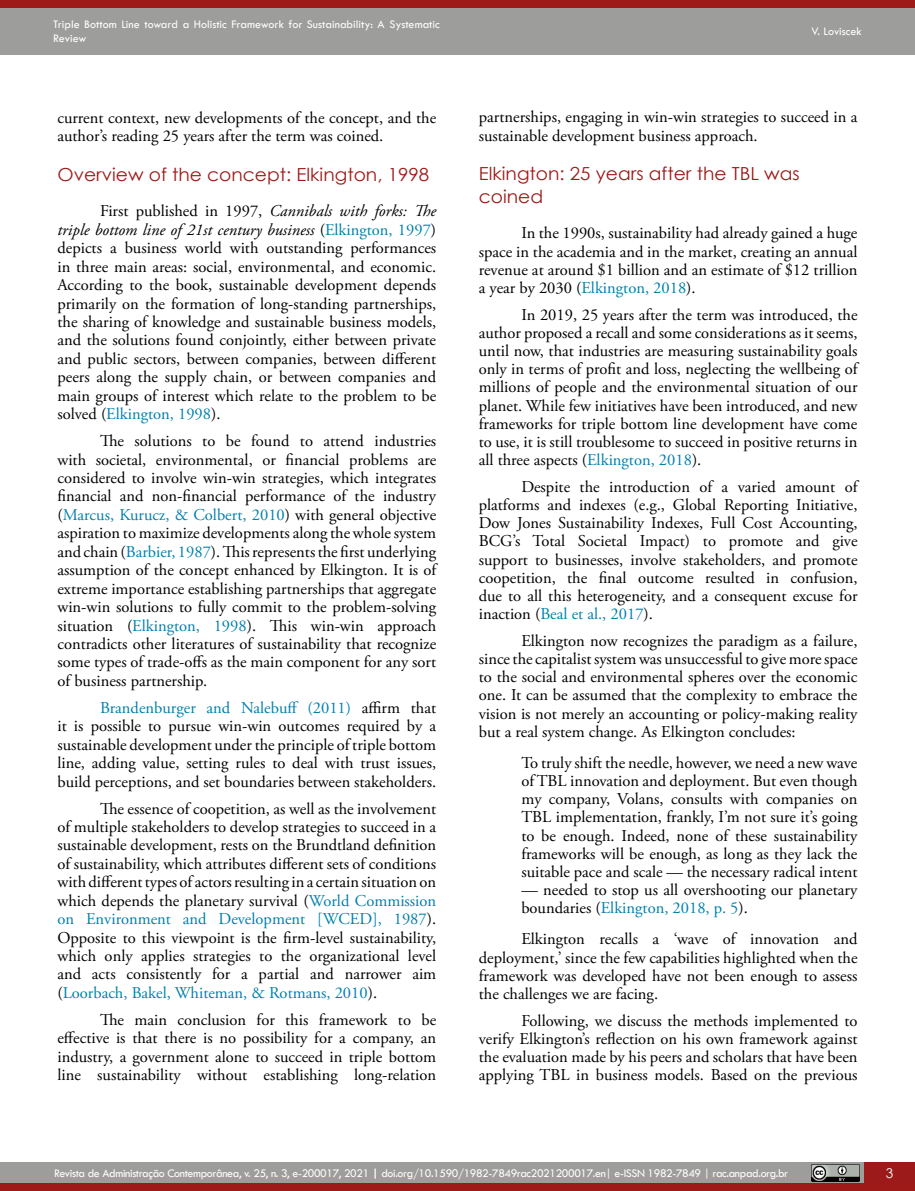
<style>
.page{position:relative;width:915px;height:1191px;background:#fff}
.page>*{position:absolute;margin:0;border:0;box-sizing:border-box;transform-origin:0 0}
.t1{font:18px/22.6px "Century Gothic";color:#9d1a18;scale:1.04 1}
.t2{font:16.5px/18.5px "Adobe Garamond Pro";color:#000;text-align:justify}
.t3{font:13.5px "Century Gothic";color:#fff}
.t4{font:12px "Tw Cen";letter-spacing:-.03em;color:#fff}
.t5{font:12px/14.4px "Tw Cen";color:#fff}
.s1{font-style:italic}
.s2{color:#0080ad}
.s3{font-weight:700}
</style>
<div class="page">
<div style="left:863px;top:1162px;width:51px;height:21px;background:#9d1a1a"></div>
<div style="left:0;top:0;width:914px;height:54px;background:#9d9d9c"></div>
<div style="left:0;top:0;width:914px;height:7px;background:#9d1a18"></div>
<div style="left:0;top:1162px;width:863px;height:21px;background:#9d9d9c"></div>
<div style="left:0;top:1183px;width:914px;height:8px;background:#9d1a18"></div>
<img style="left:811px;top:1164px;width:48px;height:17px">
<p class="t5" style="left:53px;top:17px;width:388px">Triple Bottom Line toward a Holistic Framework for Sustainability: A Systematic<br>Review</p>
<p class="t2" style="left:57px;top:109px;width:380px">current context, new developments of the concept, and the author’s reading 25 years after the term was coined.</p>
<p class="t1" style="left:57px;top:163px;width:359px">Overview of the concept: Elkington, 1998</p>
<p class="t2" style="left:57px;top:202px;width:380px;text-indent:43px">First published in 1997, <span class="s1">Cannibals with forks: The triple bottom line of 21st century business</span> (<span class="s2">Elkington, 1997</span>) depicts a business world with outstanding performances in three main areas: social, environmental, and economic.<br>According to the book, sustainable development depends primarily on the formation of long-standing partnerships, the sharing of knowledge and sustainable business models, and the solutions found conjointly, either between private and public sectors, between companies, between different peers along the supply chain, or between companies and main groups of interest which relate to the problem to be solved (<span class="s2">Elkington, 1998</span>).</p>
<p class="t2" style="left:57px;top:432px;width:380px;text-indent:43px">The solutions to be found to attend industries with societal, environmental, or financial problems are considered to involve win-win strategies, which integrates financial and non-financial performance of the industry (<span class="s2">Marcus, Kurucz, &amp; Colbert, 2010</span>) with general objective aspiration to maximize developments along the whole system and chain (<span class="s2">Barbier, 1987</span>). This represents the first underlying assumption of the concept enhanced by Elkington. It is of extreme importance establishing partnerships that aggregate win-win solutions to fully commit to the problem-solving situation (<span class="s2">Elkington, 1998</span>). This win-win approach contradicts other literatures of sustainability that recognize some types of trade-offs as the main component for any sort of business partnership.</p>
<p class="t2" style="left:57px;top:699px;width:380px;text-indent:43px"><span class="s2">Brandenburger and Nalebuff (2011)</span> affirm that it is possible to pursue win-win outcomes required by a sustainable development under the principle of triple bottom line, adding value, setting rules to deal with trust issues, build perceptions, and set boundaries between stakeholders.</p>
<p class="t2" style="left:57px;top:799px;width:380px;text-indent:43px">The essence of coopetition, as well as the involvement of multiple stakeholders to develop strategies to succeed in a sustainable development, rests on the Brundtland definition of sustainability, which attributes different sets of conditions with different types of actors resulting in a certain situation on which depends the planetary survival (<span class="s2">World Commission on Environment and Development [WCED], 1987</span>).<br>Opposite to this viewpoint is the firm-level sustainability, which only applies strategies to the organizational level and acts consistently for a partial and narrower aim (<span class="s2">Loorbach, Bakel, Whiteman, &amp; Rotmans, 2010</span>).</p>
<p class="t2" style="left:57px;top:1011px;width:380px;text-indent:43px">The main conclusion for this framework to be effective is that there is no possibility for a company, an industry, a government alone to succeed in triple bottom line sustainability without establishing long-relation</p>
<p class="t5" style="left:811px;top:24px;width:52px">V. Loviscek</p>
<p class="t2" style="left:478px;top:109px;width:380px">partnerships, engaging in win-win strategies to succeed in a sustainable development business approach.</p>
<p class="t1" style="left:478px;top:162px;width:310px">Elkington: 25 years after the TBL was coined</p>
<p class="t2" style="left:478px;top:225px;width:380px;text-indent:43px">In the 1990s, sustainability had already gained a huge space in the academia and in the market, creating an annual revenue at around $1 billion and an estimate of $12 trillion a year by 2030 (<span class="s2">Elkington, 2018</span>).</p>
<p class="t2" style="left:478px;top:306px;width:380px;text-indent:43px">In 2019, 25 years after the term was introduced, the author proposed a recall and some considerations as it seems, until now, that industries are measuring sustainability goals only in terms of profit and loss, neglecting the wellbeing of millions of people and the environmental situation of our planet. While few initiatives have been introduced, and new frameworks for triple bottom line development have come to use, it is still troublesome to succeed in positive returns in all three aspects (<span class="s2">Elkington, 2018</span>).</p>
<p class="t2" style="left:478px;top:478px;width:380px;text-indent:43px">Despite the introduction of a varied amount of platforms and indexes (e.g., Global Reporting Initiative, Dow Jones Sustainability Indexes, Full Cost Accounting, BCG’s Total Societal Impact) to promote and give support to businesses, involve stakeholders, and promote coopetition, the final outcome resulted in confusion, due to all this heterogeneity, and a consequent excuse for inaction (<span class="s2">Beal et al., 2017</span>).</p>
<p class="t2" style="left:478px;top:632px;width:380px;text-indent:43px">Elkington now recognizes the paradigm as a failure, since the capitalist system was unsuccessful to give more space to the social and environmental spheres over the economic one. It can be assumed that the complexity to embrace the vision is not merely an accounting or policy-making reality but a real system change. As Elkington concludes:</p>
<p class="t2" style="left:521px;top:754px;width:337px">To truly shift the needle, however, we need a new wave of TBL innovation and deployment. But even though my company, Volans, consults with companies on TBL implementation, frankly, I’m not sure it’s going to be enough. Indeed, none of these sustainability frameworks will be enough, as long as they lack the suitable pace and scale — the necessary radical intent</p>
<p class="t2" style="left:521px;top:881px;width:337px">— needed to stop us all overshooting our planetary boundaries (<span class="s2">Elkington, 2018, p. 5</span>).</p>
<p class="t2" style="left:478px;top:930px;width:380px;text-indent:43px">Elkington recalls a ‘wave of innovation and deployment,’ since the few capabilities highlighted when the framework was developed have not been enough to assess the challenges we are facing.</p>
<p class="t2" style="left:478px;top:1011px;width:380px;text-indent:43px">Following, we discuss the methods implemented to verify Elkington’s reflection on his own framework against the evaluation made by his peers and scholars that have been applying TBL in business models. Based on the previous</p>
<p class="t4" style="left:54px;top:1166px;width:735px">Revista de Administração Contemporânea, v. 25, n. 3, e-200017, 2021 <span class="s3">|</span> doi.org/10.1590/1982-7849rac2021200017.en| e-ISSN 1982-7849 | rac.anpad.org.br</p>
<p class="t3" style="left:885px;top:1163px;width:9px">3</p>
</div>
